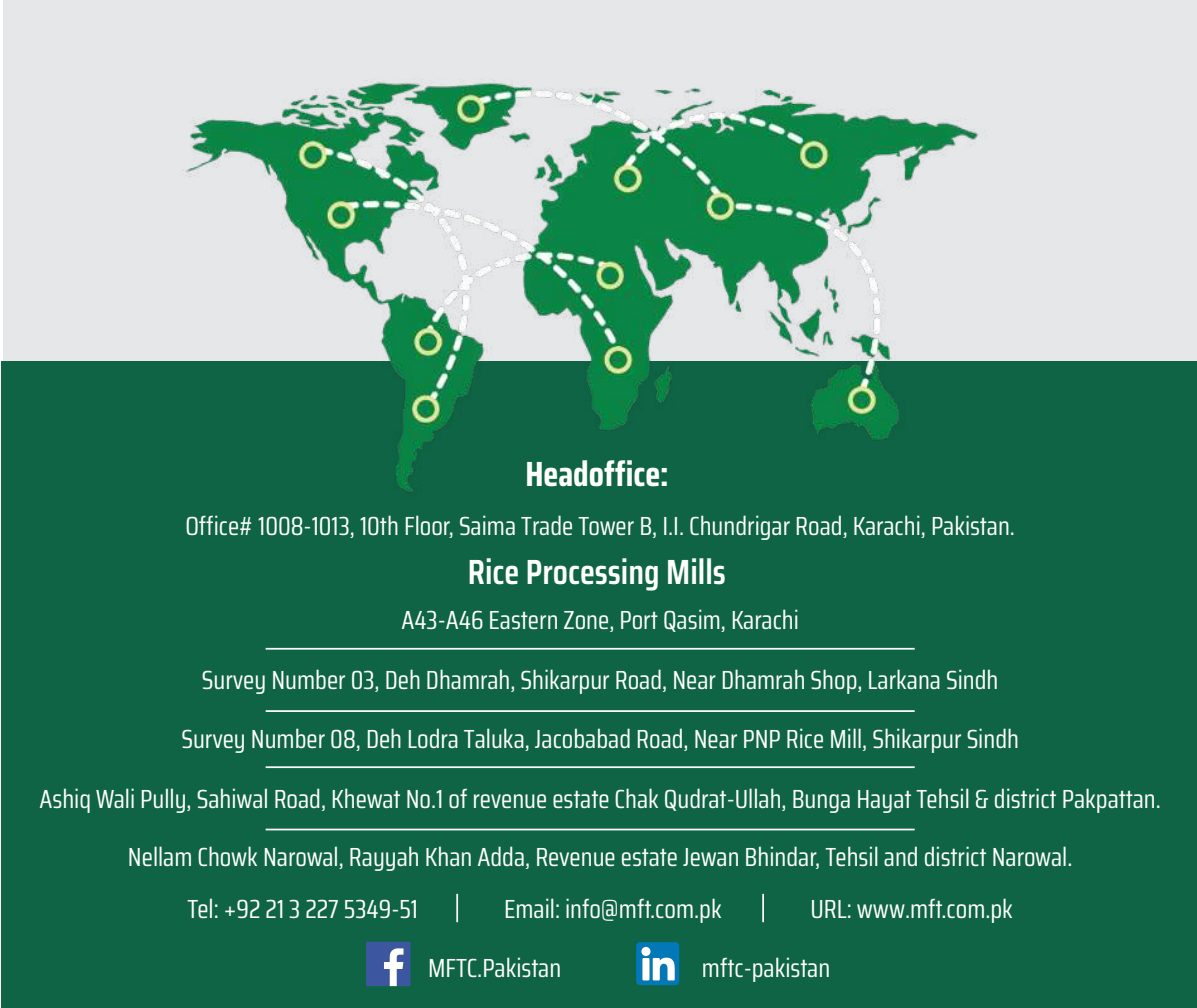
<style>
.page{position:relative;width:1197px;height:1008px;background:#fff}
.page>*{position:absolute;margin:0;border:0;box-sizing:border-box;transform-origin:0 0}
.t1{font:600 35px "Saira Condensed";color:#fff}
.t2{font:700 35px "Saira Condensed";color:#fff}
.t3{font:26.25px/51.4px "Saira Condensed";color:#fff}
</style>
<div class="page">
<div style="left:3px;top:0;width:1194px;height:425px;background:#e6e7e8"></div>
<div style="left:2px;top:361px;width:1195px;height:647px;background:#0e6444"></div>
<img style="left:183px;top:80px;width:796px;height:689px">
<hr style="left:266px;top:648px;width:649px;height:2px;background:#fff">
<hr style="left:266px;top:710px;width:649px;height:2px;background:#fff">
<hr style="left:266px;top:766px;width:649px;height:2px;background:#fff">
<hr style="left:266px;top:829px;width:649px;height:1px;background:#fff">
<hr style="left:456px;top:894px;width:2px;height:28px;background:#fff">
<hr style="left:762px;top:894px;width:2px;height:28px;background:#fff">
<svg style="left:366px;top:942px;width:44px;height:44px;background:#6177b0"></svg>
<svg style="left:636px;top:942px;width:44px;height:43px;background:#4b9dc6"></svg>
<div style="left:641px;top:947px;width:10px;height:9px;background:#fff;border-radius:50%"></div>
<h1 class="t2" style="left:525px;top:447px;width:145px">Headoffice:</h1>
<p class="t3" style="left:185px;top:500px;width:831px">Office# 1008-1013, 10th Floor, Saima Trade Tower B, I.I. Chundrigar Road, Karachi, Pakistan.</p>
<h1 class="t1" style="left:468px;top:545px;width:259px">Rice Processing Mills</h1>
<p class="t3" style="left:401px;top:593px;width:399px">A43-A46 Eastern Zone, Port Qasim, Karachi</p>
<p class="t3" style="left:202px;top:654px;width:798px">Survey Number 03, Deh Dhamrah, Shikarpur Road, Near Dhamrah Shop, Larkana Sindh</p>
<p class="t3" style="left:181px;top:712px;width:839px">Survey Number 08, Deh Lodra Taluka, Jacobabad Road, Near PNP Rice Mill, Shikarpur Sindh</p>
<p class="t3" style="left:39px;top:772px;width:1123px">Ashiq Wali Pully, Sahiwal Road, Khewat No.1 of revenue estate Chak Qudrat-Ullah, Bunga Hayat Tehsil &amp; district Pakpattan.</p>
<p class="t3" style="left:187px;top:831px;width:887px;text-indent:-59px">Nellam Chowk Narowal, Rayyah Khan Adda, Revenue estate Jewan Bhindar, Tehsil and district Narowal.<br>Tel: +92 21 3 227 5349-51</p>
<p class="t3" style="left:504px;top:882px;width:219px">Email: info@mft.com.pk</p>
<p class="t3" style="left:810px;top:882px;width:204px">URL: www.mft.com.pk</p>
<p class="t3" style="left:428px;top:941px;width:135px">MFTC.Pakistan</p>
<p class="t3" style="left:702px;top:941px;width:130px">mftc-pakistan</p>
</div>
